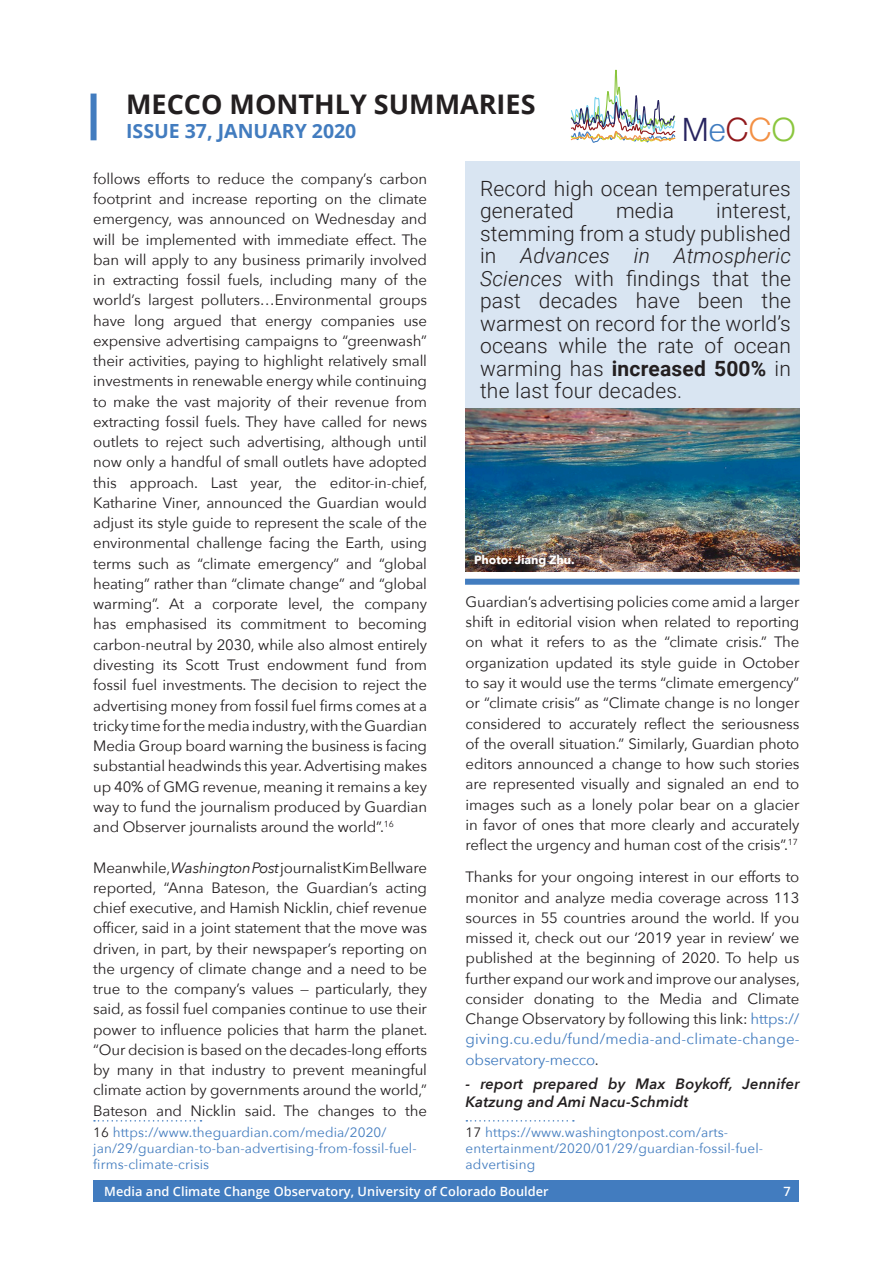
<style>
.page{position:relative;width:893px;height:1263px;background:#fff}
.page>*{position:absolute;margin:0;border:0;box-sizing:border-box;transform-origin:0 0}
.t1{font:300 32.1px "Helvetica Neue";letter-spacing:.01em;color:#27235f}
.Page_Header_-_Black{font:700 27px "Open Sans";color:#231f20}
.Pull_Quote_Text{font:300 21px/22.5px "Roboto";letter-spacing:.01em;color:#231f20}
.Blue_Text_-_Align_Le{font:700 19.5px "Open Sans";color:#427cbf}
.Page_Body_Text_-_Bla{font:15px/20.2px "Avenir Next";letter-spacing:-.01em;color:#231f20;text-align:justify}
.Page_Body_Text_-_Bla-2{font:italic 600 15px/18px "Avenir Next";letter-spacing:.01em;color:#231f20}
.t2{font:13.5px/16.2px "Avenir Next";letter-spacing:.01em;color:#427cbf}
.t3{font:600 12.75px "Open Sans";letter-spacing:.005em;color:#fff}
.Pull_Quote_Text-2{font:700 12px "Avenir Next";letter-spacing:-.01em;color:#fff}
.s1{font-style:italic}
.s2{color:#231f20}
.s3{color:#407cc0}
.s4{color:#91191c}
.s5{color:#f39044}
.s6{color:#8bc63e}
.s7{font-weight:700}
.s8{color:#427cbf}
</style>
<div class="page">
<div style="left:91px;top:94px;width:6px;height:46px;background:#427cbf"></div>
<img style="left:570px;top:69px;width:106px;height:74px">
<div style="left:465px;top:579px;width:334px;height:6px;background:#427cbf"></div>
<div style="left:465px;top:161px;width:334px;height:257px;background:#d9e5f2"></div>
<img style="left:465px;top:408px;width:334px;height:164px">
<div style="left:94px;top:1180px;width:705px;height:21px;background:#427cbf"></div>
<svg style="left:466px;top:1120px;width:108px;height:1px"></svg>
<svg style="left:94px;top:1120px;width:107px;height:1px"></svg>
<p class="Page_Header_-_Black" style="left:126px;top:85px;width:411px">MECCO MONTHLY SUMMARIES</p>
<p class="Blue_Text_-_Align_Le" style="left:126px;top:117px;width:232px">ISSUE 37, JANUARY 2020</p>
<p class="Page_Body_Text_-_Bla" style="left:93px;top:168px;width:336px">follows efforts to reduce the company’s carbon footprint and increase reporting on the climate emergency, was announced on Wednesday and will be implemented with immediate effect. The ban will apply to any business primarily involved in extracting fossil fuels, including many of the world’s largest polluters…Environmental groups have long argued that energy companies use expensive advertising campaigns to “greenwash” their activities, paying to highlight relatively small investments in renewable energy while continuing to make the vast majority of their revenue from extracting fossil fuels. They have called for news outlets to reject such advertising, although until now only a handful of small outlets have adopted this approach. Last year, the editor-in-chief, Katharine Viner, announced the Guardian would adjust its style guide to represent the scale of the environmental challenge facing the Earth, using terms such as “climate emergency” and “global heating” rather than “climate change” and “global warming”. At a corporate level, the company has emphasised its commitment to becoming carbon-neutral by 2030, while also almost entirely divesting its Scott Trust endowment fund from fossil fuel investments. The decision to reject the advertising money from fossil fuel firms comes at a tricky time for the media industry, with the Guardian Media Group board warning the business is facing substantial headwinds this year. Advertising makes up 40% of GMG revenue, meaning it remains a key way to fund the journalism produced by Guardian and Observer journalists around the world”.<sup>16</sup></p>
<p class="Page_Body_Text_-_Bla" style="left:93px;top:856px;width:336px">Meanwhile, <span class="s1">Washington Post</span> journalist Kim Bellware reported, “Anna Bateson, the Guardian’s acting chief executive, and Hamish Nicklin, chief revenue officer, said in a joint statement that the move was driven, in part, by their newspaper’s reporting on the urgency of climate change and a need to be true to the company’s values — particularly, they said, as fossil fuel companies continue to use their power to influence policies that harm the planet. “Our decision is based on the decades-long efforts by many in that industry to prevent meaningful climate action by governments around the world,” Bateson and Nicklin said. The changes to the</p>
<p class="t2" style="left:93px;top:1124px;width:325px"><span class="s2">16</span> https://www.theguardian.com/media/2020/ jan/29/guardian-to-ban-advertising-from-fossil-fuel&shy;firms-climate-crisis</p>
<p class="t1" style="left:682px;top:104px;width:115px">M<span class="s3">e</span><span class="s4">C</span><span class="s5">C</span><span class="s6">O</span></p>
<p class="Pull_Quote_Text" style="left:480px;top:176px;width:312px">Record high ocean temperatures generated</p>
<p class="Pull_Quote_Text" style="left:616px;top:199px;width:59px">media</p>
<p class="Pull_Quote_Text" style="left:480px;top:199px;width:312px;text-align:justify;text-indent:236px">interest, stemming from a study published in <span class="s1">Advances in Atmospheric Sciences</span> with findings that the past decades have been the warmest on record for the world’s oceans while the rate of ocean warming has <span class="s7">increased 500%</span> in the last four decades.</p>
<p class="Pull_Quote_Text-2" style="left:474px;top:549px;width:102px">Photo: Jiang Zhu.</p>
<p class="Page_Body_Text_-_Bla" style="left:466px;top:591px;width:335px">Guardian’s advertising policies come amid a larger shift in editorial vision when related to reporting on what it refers to as the “climate crisis.” The organization updated its style guide in October to say it would use the terms “climate emergency” or “climate crisis” as “Climate change is no longer considered to accurately reflect the seriousness of the overall situation.” Similarly, Guardian photo editors announced a change to how such stories are represented visually and signaled an end to images such as a lonely polar bear on a glacier in favor of ones that more clearly and accurately reflect the urgency and human cost of the crisis”.<sup>17</sup></p>
<p class="Page_Body_Text_-_Bla" style="left:466px;top:866px;width:336px">Thanks for your ongoing interest in our efforts to monitor and analyze media coverage across 113 sources in 55 countries around the world. If you missed it, check out our ‘2019 year in review’ we published at the beginning of 2020. To help us further expand our work and improve our analyses, consider donating to the Media and Climate Change Observatory by following this link: <span class="s8">https:// giving.cu.edu/fund/media-and-climate-change&shy;observatory-mecco</span>.</p>
<p class="Page_Body_Text_-_Bla-2" style="left:466px;top:1074px;width:335px">- report prepared by Max Boykoff, Jennifer<br>Katzung and Ami Nacu-Schmidt</p>
<p class="t2" style="left:466px;top:1124px;width:299px"><span class="s2">17</span> https://www.washingtonpost.com/arts&shy;entertainment/2020/01/29/guardian-fossil-fuel&shy;advertising</p>
<p class="t3" style="left:104px;top:1182px;width:446px">Media and Climate Change Observatory, University of Colorado Boulder</p>
<p class="t3" style="left:784px;top:1182px;width:9px">7</p>
</div>
